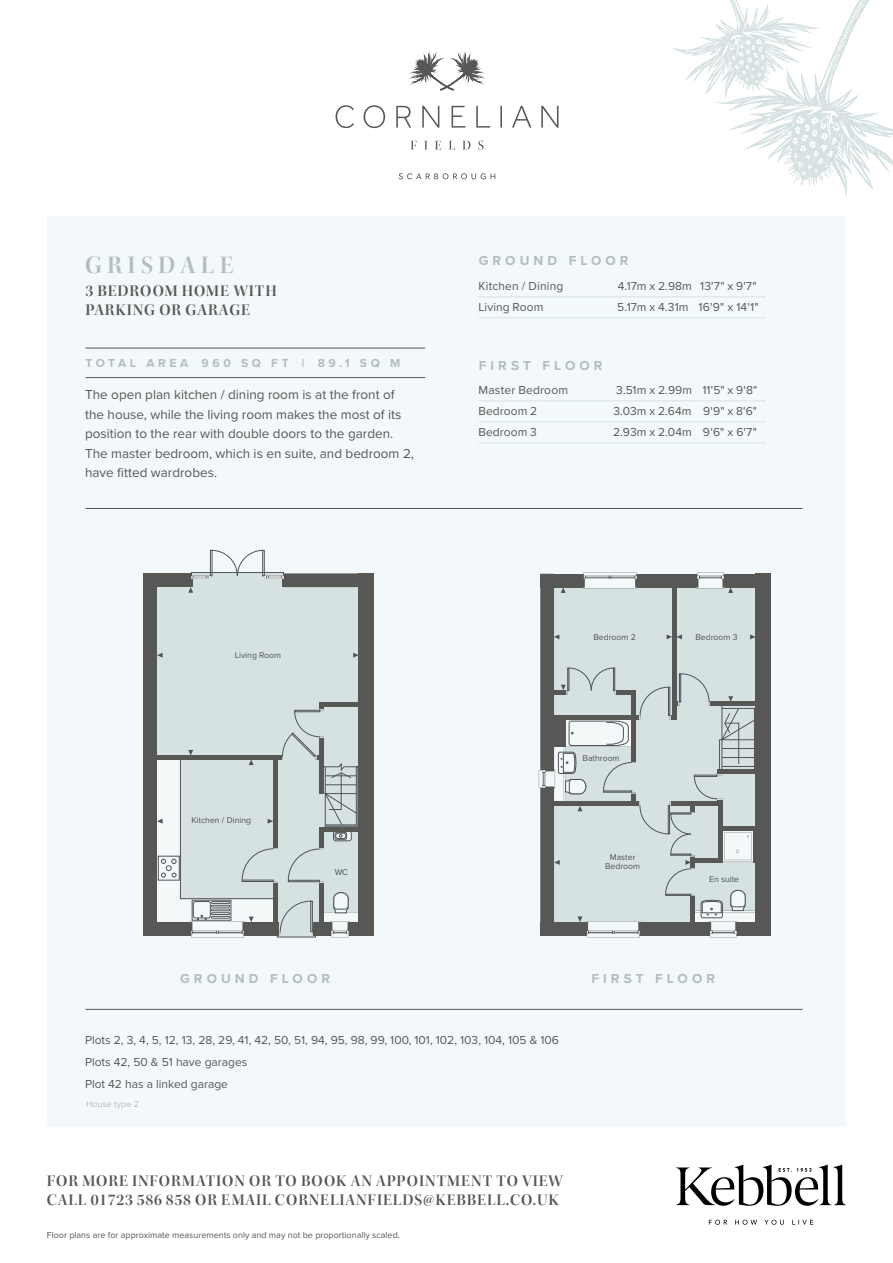
<style>
.page{position:relative;width:893px;height:1263px;background:#fff}
.page>*{position:absolute;margin:0;border:0;box-sizing:border-box;transform-origin:0 0}
.t1{font:25.5px "Kepler Std Semibold Disp";letter-spacing:.205em;color:#b4bdbe}
.t2{font:16.5px/19.5px "Kepler Std Semibold Disp";letter-spacing:.05em;color:#575756}
.t3{font:13.5px/19.5px "Proxima Nova";color:#575756}
.t4{font:700 13.5px "Proxima Nova";letter-spacing:.3em;color:#b4bdbe}
.t5{font:12px/22.2px "Proxima Nova";color:#575756}
.t6{font:700 12px "Proxima Nova";letter-spacing:.3em;color:#b4bdbe}
.t7{font:9px "Proxima Nova";color:#575756}
.t8{font:9px "Proxima Nova";color:#b4bdbe}
.t9{font:8.7px/8.7px "Proxima Nova";color:#50535a;text-align:center}
</style>
<div class="page">
<div style="left:47px;top:217px;width:799px;height:910px;background:#f3f9fa"></div>
<svg style="left:672px;top:0;width:221px;height:197px"></svg>
<svg style="left:676px;top:1164px;width:170px;height:61px"></svg>
<hr style="left:85px;top:1009px;width:718px;height:1px;background:#575756">
<svg style="left:336px;top:51px;width:222px;height:128px"></svg>
<hr style="left:85px;top:348px;width:340px;height:1px;background:#575756">
<hr style="left:85px;top:377px;width:340px;height:1px;background:#575756">
<hr style="left:85px;top:508px;width:718px;height:1px;background:#575756">
<hr style="left:478px;top:296px;width:288px;height:1px;background:#d6e2e2">
<hr style="left:478px;top:317px;width:288px;height:1px;background:#d6e2e2">
<hr style="left:478px;top:400px;width:288px;height:1px;background:#d6e2e2">
<hr style="left:478px;top:421px;width:288px;height:1px;background:#d6e2e2">
<hr style="left:478px;top:442px;width:288px;height:1px;background:#d6e2e2">
<div style="left:157px;top:572px;width:202px;height:130px;background:#d6e2e2"></div>
<div style="left:283px;top:573px;width:91px;height:14px;background:#575756"></div>
<div style="left:143px;top:573px;width:49px;height:14px;background:#575756"></div>
<div style="left:143px;top:573px;width:14px;height:363px;background:#575756"></div>
<div style="left:359px;top:573px;width:15px;height:363px;background:#575756"></div>
<svg style="left:191px;top:550px;width:93px;height:28px"></svg>
<svg style="left:353px;top:653px;width:6px;height:5px"></svg>
<svg style="left:157px;top:653px;width:6px;height:5px"></svg>
<svg style="left:188px;top:587px;width:5px;height:6px"></svg>
<svg style="left:157px;top:702px;width:202px;height:235px;background:#c9d3d3"></svg>
<div style="left:547px;top:577px;width:216px;height:352px;background:#d6e2e2"></div>
<div style="left:540px;top:574px;width:231px;height:13px;background:#575756"></div>
<div style="left:540px;top:574px;width:14px;height:362px;background:#575756"></div>
<div style="left:756px;top:574px;width:15px;height:362px;background:#575756"></div>
<hr style="left:672px;top:586px;width:4px;height:133px;background:#575756">
<svg style="left:583px;top:572px;width:54px;height:16px"></svg>
<svg style="left:554px;top:634px;width:5px;height:5px"></svg>
<svg style="left:667px;top:634px;width:15px;height:5px"></svg>
<svg style="left:750px;top:634px;width:6px;height:5px"></svg>
<svg style="left:561px;top:587px;width:5px;height:6px"></svg>
<svg style="left:539px;top:668px;width:217px;height:269px"></svg>
<svg style="left:696px;top:572px;width:37px;height:21px"></svg>
<h1 class="t1" style="left:85px;top:250px;width:150px">GRISDALE</h1>
<h2 class="t2" style="left:85px;top:281px;width:193px">3 BEDROOM HOME WITH<br>PARKING OR GARAGE</h2>
<p class="t6" style="left:85px;top:354px;width:316px">TOTAL AREA 960 SQ FT | 89.1 SQ M</p>
<p class="t3" style="left:85px;top:384px;width:330px">The open plan kitchen / dining room is at the front of the house, while the living room makes the most of its position to the rear with double doors to the garden.<br>The master bedroom, which is en suite, and bedroom 2, have fitted wardrobes.</p>
<p class="t9" style="left:235px;top:650px;width:48px">Living Room</p>
<p class="t9" style="left:191px;top:815px;width:61px">Kitchen / Dining</p>
<p class="t9" style="left:335px;top:867px;width:15px">WC</p>
<p class="t4" style="left:479px;top:251px;width:151px">GROUND FLOOR</p>
<p class="t5" style="left:478px;top:274px;width:87px">Kitchen / Dining</p>
<p class="t5" style="left:618px;top:274px;width:140px">4.17m x 2.98m 13'7" x 9'7"</p>
<p class="t5" style="left:478px;top:295px;width:67px">Living Room</p>
<p class="t5" style="left:617px;top:295px;width:143px">5.17m x 4.31m 16'9" x 14'1"</p>
<p class="t4" style="left:479px;top:355px;width:125px">FIRST FLOOR</p>
<p class="t5" style="left:478px;top:378px;width:91px">Master Bedroom</p>
<p class="t5" style="left:616px;top:378px;width:143px">3.51m x 2.99m 11'5" x 9'8"</p>
<p class="t5" style="left:478px;top:399px;width:60px">Bedroom 2</p>
<p class="t5" style="left:613px;top:399px;width:145px">3.03m x 2.64m 9'9" x 8'6"</p>
<p class="t5" style="left:478px;top:420px;width:60px">Bedroom 3</p>
<p class="t5" style="left:613px;top:420px;width:145px">2.93m x 2.04m 9'6" x 6'7"</p>
<p class="t9" style="left:593px;top:632px;width:44px">Bedroom 2</p>
<p class="t9" style="left:695px;top:632px;width:44px">Bedroom 3</p>
<p class="t9" style="left:583px;top:753px;width:39px">Bathroom</p>
<p class="t9" style="left:605px;top:852px;width:36px">Master<br>Bedroom</p>
<p class="t9" style="left:709px;top:875px;width:32px">En suite</p>
<p class="t4" style="left:180px;top:968px;width:151px">GROUND FLOOR</p>
<p class="t4" style="left:591px;top:968px;width:125px">FIRST FLOOR</p>
<p class="t5" style="left:85px;top:1028px;width:475px">Plots 2, 3, 4, 5, 12, 13, 28, 29, 41, 42, 50, 51, 94, 95, 98, 99, 100, 101, 102, 103, 104, 105 &amp; 106<br>Plots 42, 50 &amp; 51 have garages<br>Plot 42 has a linked garage</p>
<p class="t8" style="left:86px;top:1097px;width:54px">House type 2</p>
<h2 class="t2" style="left:47px;top:1171px;width:518px">FOR MORE INFORMATION OR TO BOOK AN APPOINTMENT TO VIEW<br>CALL 01723 586 858 OR EMAIL CORNELIANFIELDS@KEBBELL.CO.UK</h2>
<p class="t7" style="left:47px;top:1228px;width:355px">Floor plans are for approximate measurements only and may not be proportionally scaled.</p>
</div>
